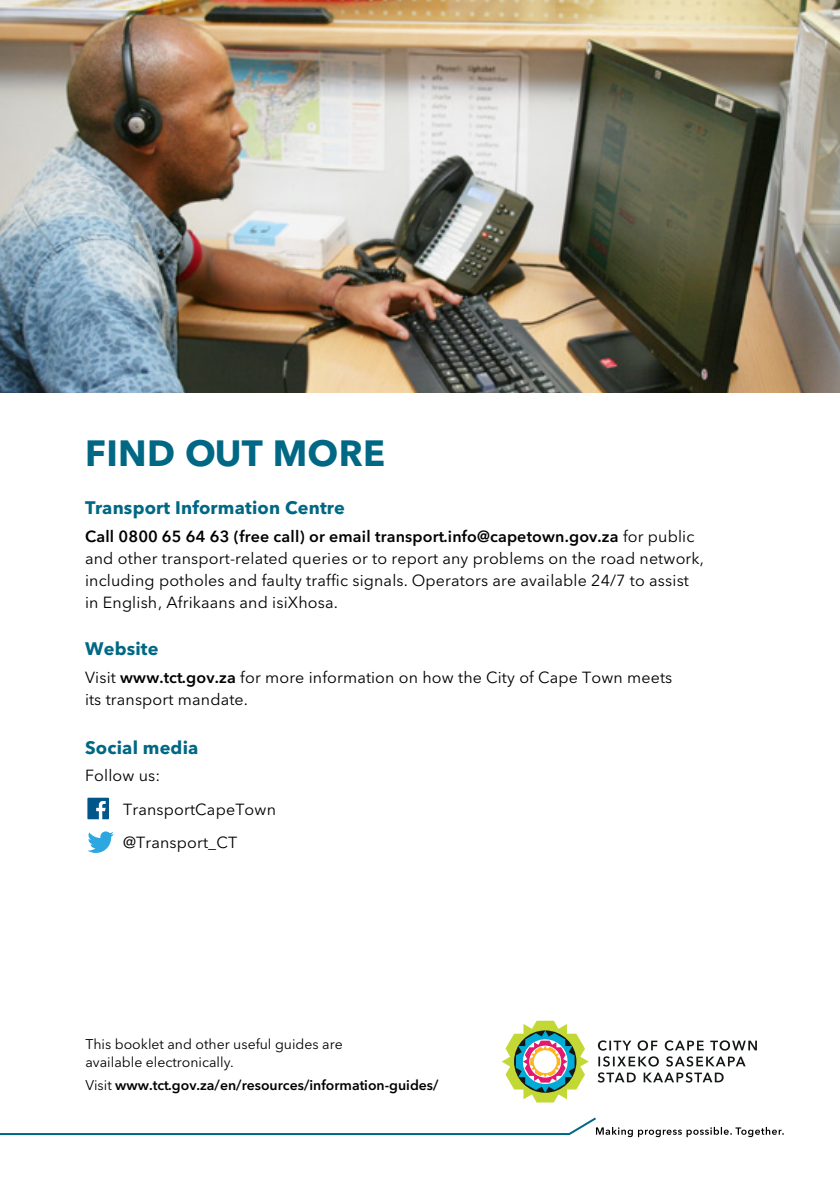
<style>
.page{position:relative;width:840px;height:1191px;background:#fff}
.page>*{position:absolute;margin:0;border:0;box-sizing:border-box;transform-origin:0 0}
.t1{font:700 36.2px "Avenir Next LT Pro";letter-spacing:.01em;color:#006884}
.t2{font:700 18px "Avenir Next LT Pro";letter-spacing:.01em;color:#006884}
.t3{font:16px/22px "Avenir Next LT Pro";letter-spacing:.01em;color:#000}
.t4{font:14px/18px "Avenir Next LT Pro";color:#000}
.t5{font:600 14px "Avenir Next LT Pro";color:#000}
.s1{font-weight:600}
.s2{font-weight:400}
</style>
<div class="page">
<svg style="left:87px;top:831px;width:27px;height:22px"></svg>
<svg style="left:87px;top:797px;width:22px;height:22px"></svg>
<svg style="left:597px;top:1040px;width:159px;height:42px"></svg>
<svg style="left:501px;top:1020px;width:87px;height:82px"></svg>
<svg style="left:0;top:1117px;width:783px;height:20px"></svg>
<img style="left:0;top:0;width:839px;height:393px">
<h1 class="t1" style="left:85px;top:421px;width:301px">FIND OUT MORE</h1>
<p class="t2" style="left:85px;top:492px;width:261px">Transport Information Centre</p>
<p class="t3" style="left:85px;top:525px;width:620px"><span class="s1">Call 0800 65 64 63 (free call) or email transport.info@capetown.gov.za</span> for public and other transport-related queries or to report any problems on the road network, including potholes and faulty traffic signals. Operators are available 24/7 to assist in English, Afrikaans and isiXhosa.</p>
<p class="t2" style="left:85px;top:633px;width:75px">Website</p>
<p class="t3" style="left:85px;top:665px;width:588px">Visit <span class="s1">www.tct.gov.za</span> for more information on how the City of Cape Town meets its transport mandate.</p>
<p class="t2" style="left:85px;top:732px;width:115px">Social media</p>
<p class="t3" style="left:123px;top:758px;width:154px;line-height:33.4px;text-indent:-38px">Follow us:<br>TransportCapeTown @Transport_CT</p>
<p class="t4" style="left:85px;top:1034px;width:259px">This booklet and other useful guides are available electronically.</p>
<p class="t5" style="left:85px;top:1073px;width:354px"><span class="s2">Visit</span> www.tct.gov.za/en/resources/information-guides/</p>
</div>
